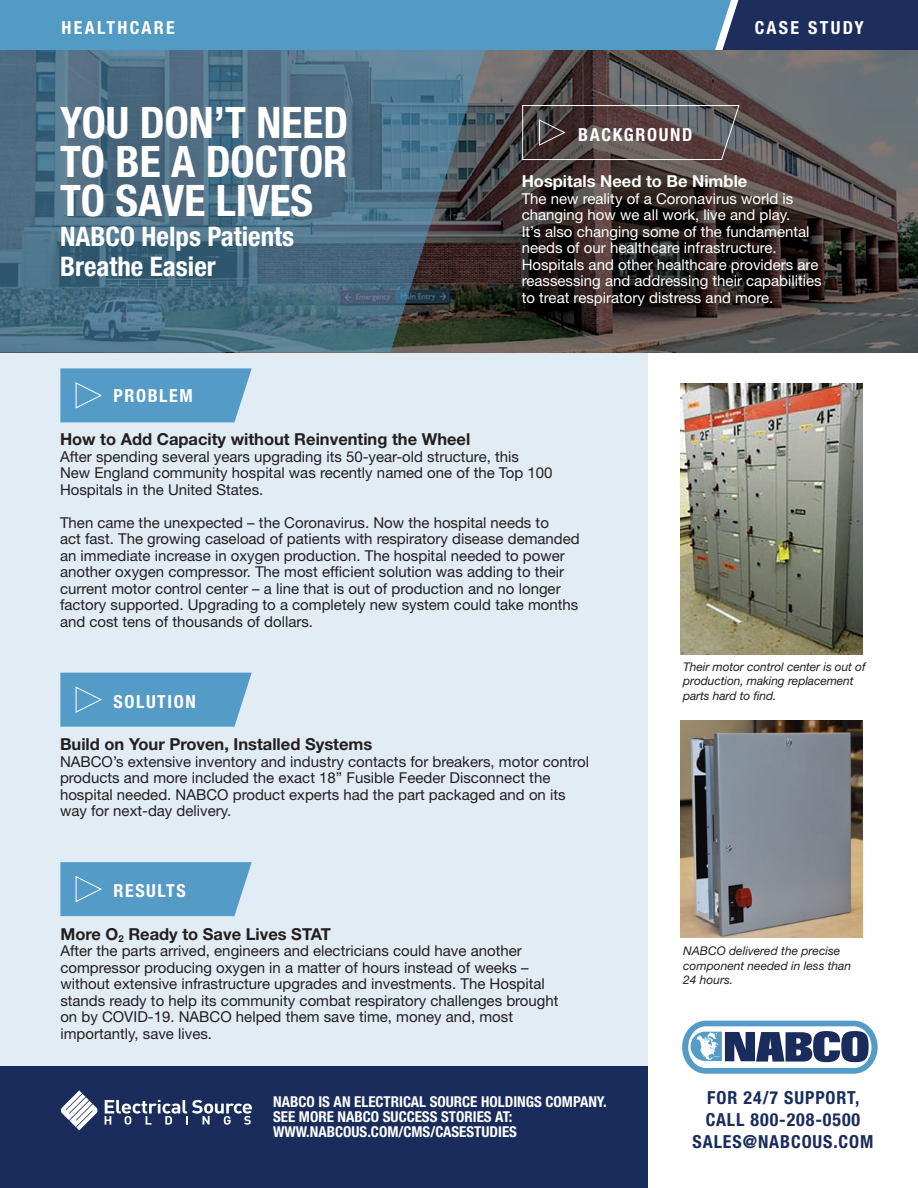
<style>
.page{position:relative;width:918px;height:1188px;background:#fff}
.page>*{position:absolute;margin:0;border:0;box-sizing:border-box;transform-origin:0 0}
.t1{font:700 condensed 43.5px "Helvetica Neue";color:#fff}
.t2{font:700 condensed 27px "Helvetica Neue";color:#fff}
.t3{font:700 condensed 18px "Helvetica Neue";letter-spacing:.05em;color:#192c5c}
.t4{font:700 condensed 18px "Helvetica Neue";letter-spacing:.09em;color:#fff}
.t5{font:700 condensed 18px "Helvetica Neue";letter-spacing:.13em;color:#fff}
.t6{font:700 16.5px "Helvetica Neue";color:#231f20}
.t7{font:700 16.5px "Helvetica Neue";color:#fff}
.t8{font:15px/16.5px "Helvetica Neue";color:#231f20}
.t9{font:15px/16.5px "Helvetica Neue";color:#fff}
.t10{font:700 condensed 15px/15px "Helvetica Neue";color:#fff}
.t11{font:italic 12px/14.4px "Helvetica Neue";letter-spacing:-.01em;color:#231f20}
</style>
<div class="page">
<svg style="left:682px;top:1021px;width:196px;height:53px"></svg>
<div style="left:0;top:352px;width:648px;height:836px;background:#e2ecf5"></div>
<svg style="left:515px;top:0;width:403px;height:51px;background:#3d6994"></svg>
<img style="left:515px;top:51px;width:403px;height:301px">
<img style="left:680px;top:384px;width:183px;height:271px">
<img style="left:680px;top:720px;width:183px;height:218px">
<svg style="left:0;top:0;width:515px;height:352px;background:#4b6f84"></svg>
<div style="left:0;top:1066px;width:648px;height:122px;background:#192c5c"></div>
<svg style="left:60px;top:368px;width:192px;height:54px;background:#5da0c9"></svg>
<svg style="left:60px;top:673px;width:192px;height:54px;background:#5da0c9"></svg>
<svg style="left:60px;top:862px;width:192px;height:54px;background:#5c9fc9"></svg>
<svg style="left:522px;top:105px;width:218px;height:55px;background:#5d5151"></svg>
<svg style="left:60px;top:1090px;width:38px;height:40px"></svg>
<svg style="left:105px;top:1100px;width:147px;height:25px"></svg>
<p class="t5" style="left:62px;top:17px;width:115px">HEALTHCARE</p>
<p class="t1" style="left:60px;top:96px;width:290px">YOU DON’T NEED</p>
<p class="t1" style="left:60px;top:135px;width:289px">TO BE A DOCTOR</p>
<p class="t1" style="left:60px;top:174px;width:255px">TO SAVE LIVES</p>
<p class="t2" style="left:60px;top:220px;width:236px">NABCO Helps Patients</p>
<p class="t2" style="left:60px;top:250px;width:157px">Breathe Easier</p>
<p class="t4" style="left:113px;top:385px;width:81px">PROBLEM</p>
<p class="t5" style="left:755px;top:17px;width:111px">CASE STUDY</p>
<p class="t4" style="left:578px;top:123px;width:116px">BACKGROUND</p>
<p class="t7" style="left:522px;top:171px;width:227px">Hospitals Need to Be Nimble</p>
<p class="t9" style="left:522px;top:190px;width:289px">The new reality of a Coronavirus world is changing how we all work, live and play.<br>It’s also changing some of the fundamental needs of our healthcare infrastructure.</p>
<p class="t9" style="left:522px;top:256px;width:302px">Hospitals and other healthcare providers are reassessing and addressing their capabilities to treat respiratory distress and more.</p>
<p class="t6" style="left:60px;top:429px;width:412px">How to Add Capacity without Reinventing the Wheel</p>
<p class="t8" style="left:60px;top:448px;width:494px">After spending several years upgrading its 50-year-old structure, this<br>New England community hospital was recently named one of the Top 100<br>Hospitals in the United States.</p>
<p class="t8" style="left:60px;top:514px;width:521px">Then came the unexpected – the Coronavirus. Now the hospital needs to<br>act fast. The growing caseload of patients with respiratory disease demanded an immediate increase in oxygen production. The hospital needed to power another oxygen compressor. The most efficient solution was adding to their current motor control center – a line that is out of production and no longer factory supported. Upgrading to a completely new system could take months and cost tens of thousands of dollars.</p>
<p class="t4" style="left:113px;top:690px;width:84px">SOLUTION</p>
<p class="t6" style="left:60px;top:734px;width:314px">Build on Your Proven, Installed Systems</p>
<p class="t8" style="left:60px;top:753px;width:531px">NABCO’s extensive inventory and industry contacts for breakers, motor control products and more included the exact 18” Fusible Feeder Disconnect the hospital needed. NABCO product experts had the part packaged and on its way for next-day delivery.</p>
<p class="t4" style="left:113px;top:880px;width:74px">RESULTS</p>
<p class="t6" style="left:60px;top:924px;width:272px">More O<sub>2</sub> Ready to Save Lives STAT</p>
<p class="t8" style="left:60px;top:943px;width:500px">After the parts arrived, engineers and electricians could have another compressor producing oxygen in a matter of hours instead of weeks – without extensive infrastructure upgrades and investments. The Hospital stands ready to help its community combat respiratory challenges brought on by COVID-19. NABCO helped them save time, money and, most importantly, save lives.</p>
<p class="t10" style="left:273px;top:1094px;width:335px">NABCO IS AN ELECTRICAL SOURCE HOLDINGS COMPANY.<br>SEE MORE NABCO SUCCESS STORIES AT:</p>
<p class="t10" style="left:273px;top:1124px;width:245px">WWW.NABCOUS.COM/CMS/CASESTUDIES</p>
<p class="t11" style="left:683px;top:659px;width:184px">Their motor control center is out of production, making replacement parts hard to find.</p>
<p class="t11" style="left:683px;top:944px;width:170px">NABCO delivered the precise component needed in less than<br>24 hours.</p>
<p class="t3" style="left:707px;top:1087px;width:153px">FOR 24/7 SUPPORT,</p>
<p class="t3" style="left:706px;top:1109px;width:156px">CALL 800-208-0500</p>
<p class="t3" style="left:693px;top:1130px;width:182px">SALES@NABCOUS.COM</p>
</div>
